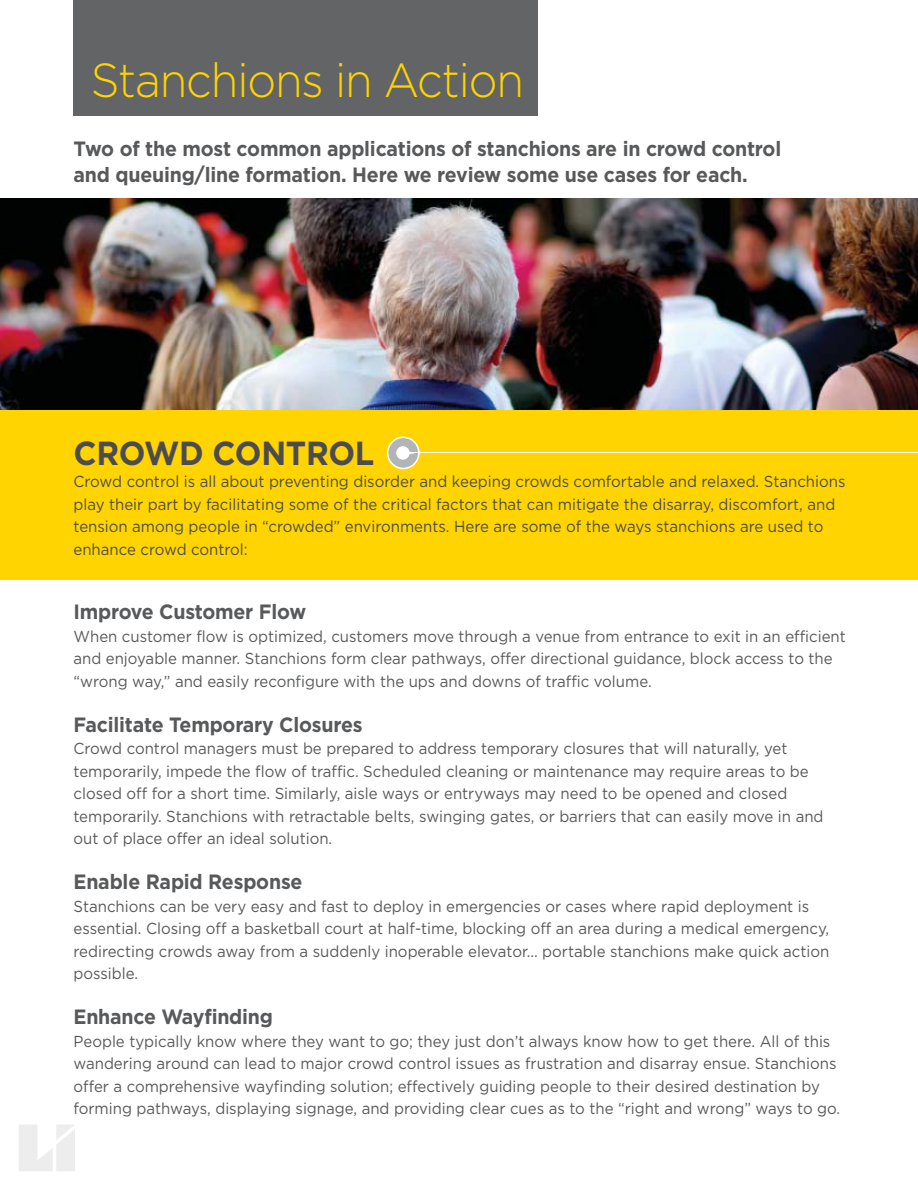
<style>
.page{position:relative;width:918px;height:1188px;background:#fff}
.page>*{position:absolute;margin:0;border:0;box-sizing:border-box;transform-origin:0 0}
.t1{font:300 47.7px "Gotham";letter-spacing:-.025em;color:#ffd400;scale:.94 1}
.t2{font:700 33.45px "Gotham";letter-spacing:-.01em;color:#4c4c4e;scale:.94 1}
.t3{font:700 20.7px/25.5px "Gotham";letter-spacing:-.01em;color:#58595b;scale:.94 1}
.t4{font:15.9px/22.5px "Gotham";color:#58595b;scale:.94 1}
.t5{font:15.9px/22.5px "Gotham";color:#4c4c4e;scale:.94 1}
</style>
<div class="page">
<img style="left:0;top:198px;width:918px;height:213px">
<div style="left:0;top:411px;width:918px;height:169px;background:#ffd400"></div>
<svg style="left:386px;top:436px;width:35px;height:34px"></svg>
<div style="left:74px;top:0;width:464px;height:116px;background:#636466"></div>
<svg style="left:19px;top:1125px;width:56px;height:46px"></svg>
<hr style="left:405px;top:453px;width:513px;height:1px;background:#fff">
<p class="t1" style="left:91px;top:62px;width:463px">Stanchions in Action</p>
<p class="t3" style="left:74px;top:138px;width:754px">Two of the most common applications of stanchions are in crowd control and queuing/line formation. Here we review some use cases for each.</p>
<p class="t2" style="left:74px;top:441px;width:322px">CROWD CONTROL</p>
<p class="t5" style="left:74px;top:472px;width:823px">Crowd control is all about preventing disorder and keeping crowds comfortable and relaxed. Stanchions play their part by facilitating some of the critical factors that can mitigate the disarray, discomfort, and tension among people in “crowded” environments. Here are some of the ways stanchions are used to enhance crowd control:</p>
<p class="t3" style="left:74px;top:601px;width:249px">Improve Customer Flow</p>
<p class="t4" style="left:74px;top:626px;width:823px">When customer flow is optimized, customers move through a venue from entrance to exit in an efficient and enjoyable manner. Stanchions form clear pathways, offer directional guidance, block access to the “wrong way,” and easily reconfigure with the ups and downs of traffic volume.</p>
<p class="t3" style="left:74px;top:713px;width:309px">Facilitate Temporary Closures</p>
<p class="t4" style="left:74px;top:739px;width:799px">Crowd control managers must be prepared to address temporary closures that will naturally, yet temporarily, impede the flow of traffic. Scheduled cleaning or maintenance may require areas to be closed off for a short time. Similarly, aisle ways or entryways may need to be opened and closed temporarily. Stanchions with retractable belts, swinging gates, or barriers that can easily move in and out of place offer an ideal solution.</p>
<p class="t3" style="left:74px;top:871px;width:245px">Enable Rapid Response</p>
<p class="t4" style="left:74px;top:896px;width:806px">Stanchions can be very easy and fast to deploy in emergencies or cases where rapid deployment is essential. Closing off a basketball court at half-time, blocking off an area during a medical emergency, redirecting crowds away from a suddenly inoperable elevator... portable stanchions make quick action possible.</p>
<p class="t3" style="left:74px;top:1006px;width:214px">Enhance Wayfinding</p>
<p class="t4" style="left:74px;top:1031px;width:817px">People typically know where they want to go; they just don’t always know how to get there. All of this wandering around can lead to major crowd control issues as frustration and disarray ensue. Stanchions offer a comprehensive wayfinding solution; effectively guiding people to their desired destination by forming pathways, displaying signage, and providing clear cues as to the “right and wrong” ways to go.</p>
</div>
